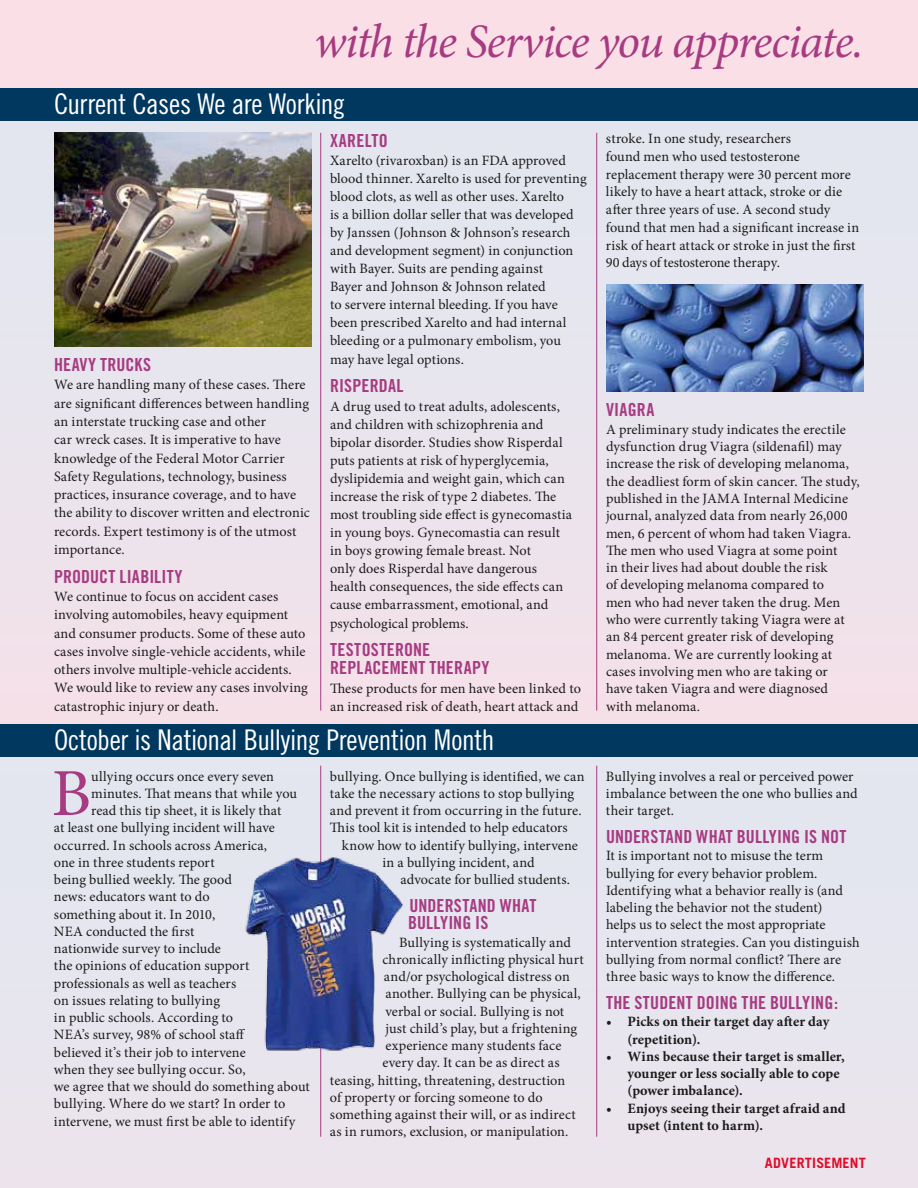
<style>
.page{position:relative;width:918px;height:1188px;background:#fbdfe7}
.page>*{position:absolute;margin:0;border:0;box-sizing:border-box;transform-origin:0 0}
.t1{font:67.35px "Minion Pro";color:#a73b81}
.t2{font:italic 48px "Minion Pro";letter-spacing:-.03em;color:#a73b81}
.t3{font:28.5px "Trade Gothic Cond Eighteen";letter-spacing:-.015em;color:#fff}
.t4{font:18px/18.1px "Trade Gothic Bold Cond Twenty";letter-spacing:.01em;color:#a73b81}
.t5{font:14.25px/17.2px "Minion Pro";letter-spacing:.005em;color:#1c1b1a}
.t6{font:700 14.25px/17.2px "Minion Pro";letter-spacing:.005em;color:#1c1b1a}
.t7{font:700 14.25px "Trade Gothic";letter-spacing:.01em;color:#de0e2c}
</style>
<div class="page">
<div style="left:0;top:89px;width:918px;height:694px;background:#e4e7f0"></div>
<div style="left:0;top:741px;width:918px;height:447px;background:#e4e7f0"></div>
<div style="left:0;top:89px;width:918px;height:32px;background:#00385f"></div>
<img style="left:606px;top:284px;width:258px;height:107px">
<img style="left:54px;top:133px;width:258px;height:214px">
<hr style="left:320px;top:133px;width:1px;height:578px;background:#a73b81">
<hr style="left:596px;top:133px;width:1px;height:578px;background:#a73b81">
<hr style="left:320px;top:766px;width:1px;height:371px;background:#a73b81">
<hr style="left:596px;top:766px;width:1px;height:371px;background:#a73b81">
<div style="left:0;top:724px;width:918px;height:33px;background:#00385f"></div>
<img style="left:245px;top:842px;width:158px;height:225px">
<h2 class="t2" style="left:314px;top:9px;width:551px">with the Service you appreciate.</h2>
<h3 class="t3" style="left:54px;top:87px;width:293px">Current Cases We are Working</h3>
<p class="t4" style="left:54px;top:356px;width:99px">HEAVY TRUCKS</p>
<p class="t5" style="left:54px;top:376px;width:257px;line-height:18.3px">We are handling many of these cases. There are significant differences between handling an interstate trucking case and other<br>car wreck cases. It is imperative to have knowledge of the Federal Motor Carrier Safety Regulations, technology, business practices, insurance coverage, and to have the ability to discover written and electronic records. Expert testimony is of the utmost importance.</p>
<p class="t4" style="left:54px;top:567px;width:130px">PRODUCT LIABILITY</p>
<p class="t5" style="left:54px;top:587px;width:255px;line-height:18.3px">We continue to focus on accident cases involving automobiles, heavy equipment and consumer products. Some of these auto cases involve single-vehicle accidents, while others involve multiple-vehicle accidents.<br>We would like to review any cases involving catastrophic injury or death.</p>
<p class="t4" style="left:330px;top:131px;width:59px">XARELTO</p>
<p class="t5" style="left:330px;top:151px;width:258px;line-height:18.1px">Xarelto (rivaroxban) is an FDA approved blood thinner. Xarelto is used for preventing blood clots, as well as other uses. Xarelto<br>is a billion dollar seller that was developed by Janssen (Johnson &amp; Johnson’s research and development segment) in conjunction with Bayer. Suits are pending against<br>Bayer and Johnson &amp; Johnson related<br>to servere internal bleeding. If you have been prescribed Xarelto and had internal bleeding or a pulmonary embolism, you may have legal options.</p>
<p class="t4" style="left:330px;top:377px;width:75px">RISPERDAL</p>
<p class="t5" style="left:330px;top:397px;width:244px;line-height:18.1px">A drug used to treat adults, adolescents, and children with schizophrenia and bipolar disorder. Studies show Risperdal puts patients at risk of hyperglycemia, dyslipidemia and weight gain, which can increase the risk of type 2 diabetes. The most troubling side effect is gynecomastia in young boys. Gynecomastia can result in boys growing female breast. Not<br>only does Risperdal have dangerous health consequences, the side effects can cause embarrassment, emotional, and psychological problems.</p>
<p class="t4" style="left:330px;top:641px;width:161px">TESTOSTERONE<br>REPLACEMENT THERAPY</p>
<p class="t5" style="left:330px;top:679px;width:252px;line-height:18.1px">These products for men have been linked to an increased risk of death, heart attack and</p>
<h3 class="t3" style="left:54px;top:723px;width:442px">October is National Bullying Prevention Month</h3>
<h1 class="t1" style="left:52px;top:748px;width:41px">B</h1>
<p class="t5" style="left:91px;top:767px;width:184px">ullying occurs once every seven</p>
<p class="t5" style="left:91px;top:785px;width:207px">minutes. That means that while you</p>
<p class="t5" style="left:91px;top:802px;width:192px">read this tip sheet, it is likely that</p>
<p class="t5" style="left:54px;top:819px;width:222px">at least one bullying incident will have</p>
<p class="t5" style="left:54px;top:836px;width:215px">occurred. In schools across America,</p>
<p class="t5" style="left:54px;top:854px;width:162px">one in three students report</p>
<p class="t5" style="left:54px;top:871px;width:180px">being bullied weekly. The good</p>
<p class="t5" style="left:54px;top:888px;width:157px">news: educators want to do</p>
<p class="t5" style="left:54px;top:905px;width:163px">something about it. In 2010,</p>
<p class="t5" style="left:54px;top:923px;width:142px">NEA conducted the first</p>
<p class="t5" style="left:54px;top:940px;width:169px">nationwide survey to include</p>
<p class="t5" style="left:54px;top:957px;width:197px">the opinions of education support</p>
<p class="t5" style="left:54px;top:975px;width:184px">professionals as well as teachers</p>
<p class="t5" style="left:54px;top:992px;width:168px">on issues relating to bullying</p>
<p class="t5" style="left:54px;top:1009px;width:181px">in public schools. According to</p>
<p class="t5" style="left:54px;top:1026px;width:193px">NEA’s survey, 98% of school staff</p>
<p class="t5" style="left:54px;top:1044px;width:193px">believed it’s their job to intervene</p>
<p class="t5" style="left:54px;top:1061px;width:193px">when they see bullying occur. So,</p>
<p class="t5" style="left:54px;top:1078px;width:257px">we agree that we should do something about</p>
<p class="t5" style="left:54px;top:1095px;width:233px">bullying. Where do we start? In order to</p>
<p class="t5" style="left:54px;top:1113px;width:243px">intervene, we must first be able to identify</p>
<p class="t5" style="left:330px;top:768px;width:256px">bullying. Once bullying is identified, we can take the necessary actions to stop bullying and prevent it from occurring in the future.<br>This tool kit is intended to help educators</p>
<p class="t5" style="left:342px;top:837px;width:237px;text-align:center">know how to identify bullying, intervene in a bullying incident, and</p>
<p class="t5" style="left:400px;top:871px;width:171px">advocate for bullied students.</p>
<p class="t4" style="left:408px;top:897px;width:130px;line-height:17.2px">UNDERSTAND WHAT<br>BULLYING IS</p>
<p class="t5" style="left:399px;top:933px;width:174px">Bullying is systematically and</p>
<p class="t5" style="left:382px;top:951px;width:203px">chronically inflicting physical hurt</p>
<p class="t5" style="left:384px;top:968px;width:187px">and/or psychological distress on</p>
<p class="t5" style="left:385px;top:985px;width:197px">another. Bullying can be physical,</p>
<p class="t5" style="left:385px;top:1003px;width:180px">verbal or social. Bullying is not</p>
<p class="t5" style="left:385px;top:1020px;width:193px">just child’s play, but a frightening</p>
<p class="t5" style="left:385px;top:1037px;width:178px">experience many students face</p>
<p class="t5" style="left:382px;top:1054px;width:179px">every day. It can be as direct as</p>
<p class="t5" style="left:330px;top:1072px;width:237px">teasing, hitting, threatening, destruction</p>
<p class="t5" style="left:330px;top:1089px;width:214px">of property or forcing someone to do</p>
<p class="t5" style="left:330px;top:1106px;width:247px">something against their will, or as indirect</p>
<p class="t5" style="left:330px;top:1123px;width:240px">as in rumors, exclusion, or manipulation.</p>
<p class="t5" style="left:606px;top:130px;width:255px;line-height:17.7px">stroke. In one study, researchers<br>found men who used testosterone replacement therapy were 30 percent more likely to have a heart attack, stroke or die after three years of use. A second study found that men had a significant increase in risk of heart attack or stroke in just the first 90 days of testosterone therapy.</p>
<p class="t4" style="left:606px;top:401px;width:50px">VIAGRA</p>
<p class="t5" style="left:606px;top:421px;width:255px">A preliminary study indicates the erectile dysfunction drug Viagra (sildenafil) may increase the risk of developing melanoma, the deadliest form of skin cancer. The study, published in the JAMA Internal Medicine journal, analyzed data from nearly 26,000 men, 6 percent of whom had taken Viagra.<br>The men who used Viagra at some point<br>in their lives had about double the risk<br>of developing melanoma compared to<br>men who had never taken the drug. Men who were currently taking Viagra were at an 84 percent greater risk of developing melanoma. We are currently looking at cases involving men who are taking or<br>have taken Viagra and were diagnosed<br>with melanoma.</p>
<p class="t5" style="left:606px;top:768px;width:253px">Bullying involves a real or perceived power imbalance between the one who bullies and their target.</p>
<p class="t4" style="left:606px;top:827px;width:242px">UNDERSTAND WHAT BULLYING IS NOT</p>
<p class="t5" style="left:606px;top:847px;width:255px">It is important not to misuse the term bullying for every behavior problem.<br>Identifying what a behavior really is (and labeling the behavior not the student)<br>helps us to select the most appropriate intervention strategies. Can you distinguish bullying from normal conflict? There are three basic ways to know the difference.</p>
<p class="t4" style="left:606px;top:994px;width:234px">THE STUDENT DOING THE BULLYING:</p>
<p class="t6" style="left:628px;top:1013px;width:203px;text-indent:-22px">• Picks on their target day after day (repetition).</p>
<p class="t6" style="left:628px;top:1048px;width:219px;text-indent:-22px">• Wins because their target is smaller, younger or less socially able to cope (power imbalance).</p>
<p class="t6" style="left:628px;top:1099px;width:220px;text-indent:-22px">• Enjoys seeing their target afraid and upset (intent to harm).</p>
<p class="t7" style="left:765px;top:1154px;width:102px">ADVERTISEMENT</p>
</div>
